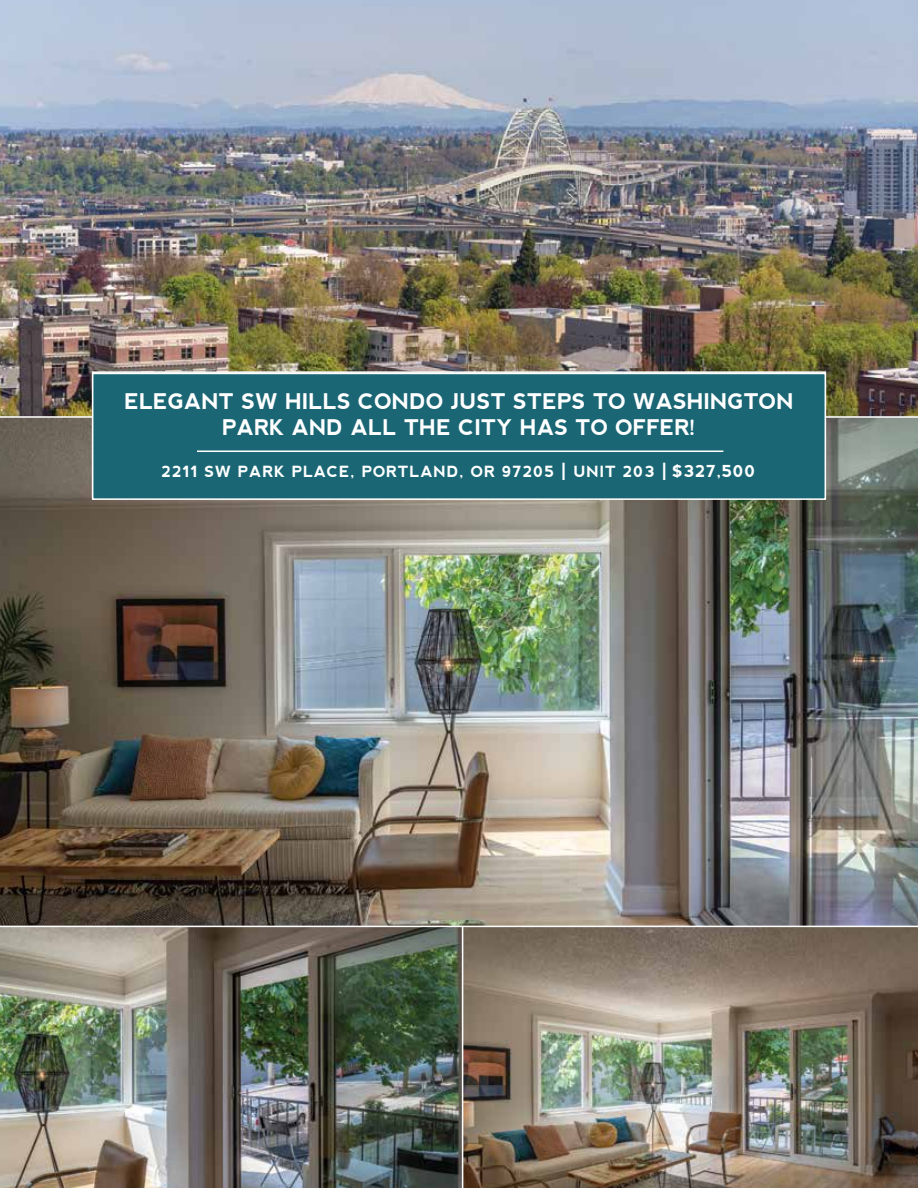
<style>
.page{position:relative;width:918px;height:1188px;background:#fff}
.page>*{position:absolute;margin:0;border:0;box-sizing:border-box;transform-origin:0 0}
.t1{font:700 21.6px/26px "nevis";color:#fff;text-align:center}
.t2{font:700 16.5px "nevis";letter-spacing:.025em;color:#fff}
.t3{font:700 15.45px "nevis";letter-spacing:.05em;color:#fff}
</style>
<div class="page">
<img style="left:463px;top:927px;width:455px;height:261px">
<img style="left:0;top:927px;width:462px;height:261px">
<img style="left:0;top:418px;width:918px;height:508px">
<img style="left:0;top:0;width:918px;height:418px">
<div style="left:93px;top:373px;width:732px;height:126px;background:#1a6674"></div>
<div style="left:92px;top:373px;width:734px;height:127px;border:2px solid #fff"></div>
<hr style="left:197px;top:450px;width:526px;height:2px;background:#fff">
<p class="t1" style="left:124px;top:387px;width:671px">ELEGANT SW HILLS CONDO JUST STEPS TO WASHINGTON<br>PARK AND ALL THE CITY HAS TO OFFER!</p>
<p class="t3" style="left:162px;top:463px;width:597px">2211 SW PARK PLACE, PORTLAND, OR 97205 | UNIT 203 | $369,500</p>
<p class="t3" style="left:698px;top:461px;width:22px">82</p>
<p class="t2" style="left:672px;top:462px;width:85px">$327,500</p>
</div>
